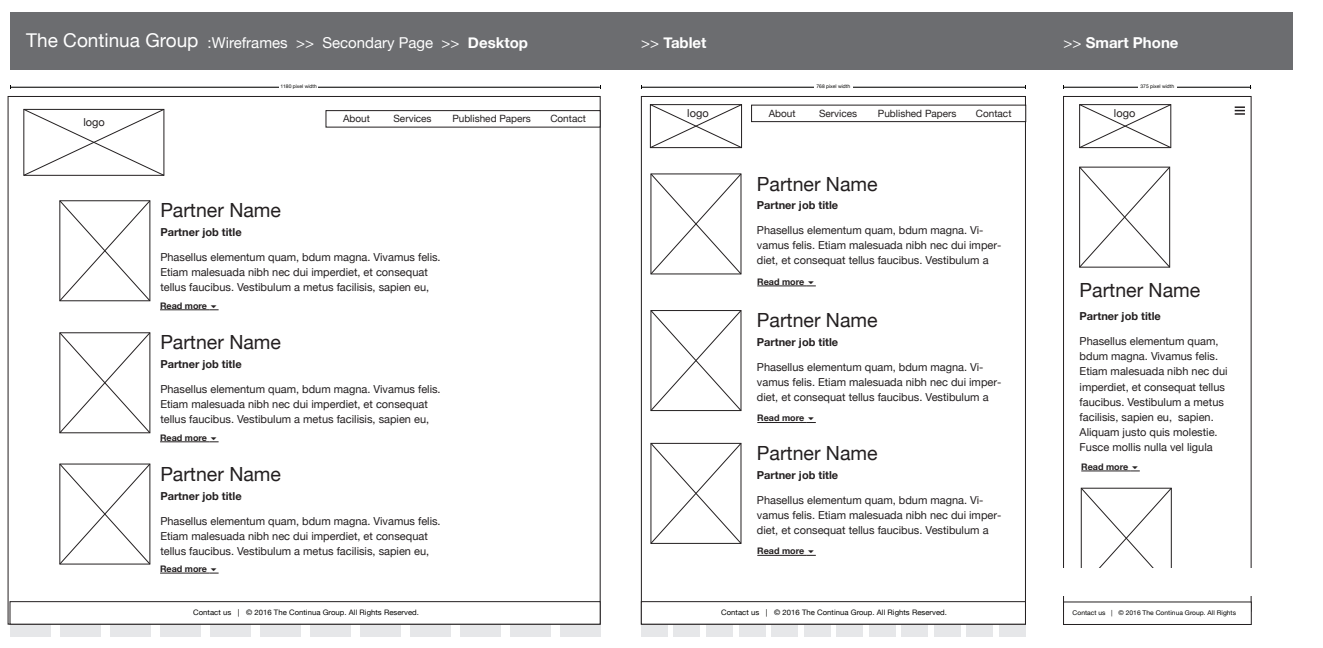
<style>
.page{position:relative;width:1323px;height:648px;background:#fff}
.page>*{position:absolute;margin:0;border:0;box-sizing:border-box;transform-origin:0 0}
.t1{font:19.5px "Helvetica Neue";color:#231f20}
.t2{font:19px "Helvetica Neue";color:#fff}
.t3{font:15px "Helvetica Neue";color:#fff}
.t4{font:700 15px "Helvetica Neue";color:#fff}
.t5{font:11px/15px "Helvetica Neue";color:#231f20}
.t6{font:700 11px "Helvetica Neue";color:#231f20}
.t7{font:10px "Helvetica Neue";color:#231f20}
.t8{font:700 9px "Helvetica Neue";color:#231f20}
.t9{font:7.5px "Helvetica Neue";letter-spacing:.005em;color:#050504}
.t10{font:6.5px "Helvetica Neue";letter-spacing:.005em;color:#050504}
.t11{font:5px "Helvetica Neue";color:#050504}
.s1{font-weight:700}
.s2{font-weight:400}
</style>
<div class="page">
<div style="left:10px;top:96px;width:40px;height:541px;background:#e6e7e9"></div>
<div style="left:60px;top:96px;width:40px;height:541px;background:#e6e7e9"></div>
<div style="left:110px;top:96px;width:40px;height:541px;background:#e6e7e9"></div>
<div style="left:160px;top:96px;width:40px;height:541px;background:#e6e7e9"></div>
<div style="left:210px;top:96px;width:40px;height:541px;background:#e6e7e9"></div>
<div style="left:260px;top:96px;width:40px;height:541px;background:#e6e7e9"></div>
<div style="left:310px;top:96px;width:40px;height:541px;background:#e6e7e9"></div>
<div style="left:360px;top:96px;width:40px;height:541px;background:#e6e7e9"></div>
<div style="left:410px;top:96px;width:40px;height:541px;background:#e6e7e9"></div>
<div style="left:460px;top:96px;width:40px;height:541px;background:#e6e7e9"></div>
<div style="left:510px;top:96px;width:40px;height:541px;background:#e6e7e9"></div>
<div style="left:560px;top:96px;width:40px;height:541px;background:#e6e7e9"></div>
<div style="left:641px;top:111px;width:26px;height:526px;background:#e6e7e9"></div>
<div style="left:674px;top:111px;width:26px;height:526px;background:#e6e7e9"></div>
<div style="left:706px;top:111px;width:26px;height:526px;background:#e6e7e9"></div>
<div style="left:739px;top:111px;width:26px;height:526px;background:#e6e7e9"></div>
<div style="left:771px;top:111px;width:26px;height:526px;background:#e6e7e9"></div>
<div style="left:804px;top:111px;width:26px;height:526px;background:#e6e7e9"></div>
<div style="left:836px;top:111px;width:26px;height:526px;background:#e6e7e9"></div>
<div style="left:869px;top:111px;width:26px;height:526px;background:#e6e7e9"></div>
<div style="left:901px;top:111px;width:26px;height:526px;background:#e6e7e9"></div>
<div style="left:934px;top:111px;width:26px;height:526px;background:#e6e7e9"></div>
<div style="left:966px;top:111px;width:26px;height:526px;background:#e6e7e9"></div>
<div style="left:999px;top:111px;width:26px;height:526px;background:#e6e7e9"></div>
<div style="left:1063px;top:96px;width:188px;height:515px;background:#fff;border:1px solid #231f20"></div>
<div style="left:8px;top:96px;width:592px;height:528px;background:#fff;border:1px solid #231f20"></div>
<div style="left:641px;top:96px;width:384px;height:528px;background:#fff;border:1px solid #231f20"></div>
<div style="left:10px;top:601px;width:590px;height:23px;background:#fff;border:1px solid #231f20"></div>
<div style="left:326px;top:110px;width:274px;height:17px;background:#fff;border:1px solid #231f20"></div>
<svg style="left:23px;top:109px;width:141px;height:67px"></svg>
<hr style="left:10px;top:87px;width:590px;height:1px;background:#050504">
<div style="left:279px;top:82px;width:39px;height:9px;background:#fff"></div>
<div style="left:10px;top:12px;width:1281px;height:57px;background:#6c6d70"></div>
<hr style="left:641px;top:87px;width:383px;height:1px;background:#050504">
<div style="left:814px;top:82px;width:38px;height:9px;background:#fff"></div>
<hr style="left:1063px;top:87px;width:187px;height:1px;background:#050504">
<div style="left:1138px;top:82px;width:38px;height:9px;background:#fff"></div>
<svg style="left:649px;top:104px;width:93px;height:44px"></svg>
<div style="left:641px;top:601px;width:384px;height:23px;background:#fff;border:1px solid #231f20"></div>
<div style="left:751px;top:105px;width:274px;height:17px;background:#fff;border:1px solid #231f20"></div>
<svg style="left:1079px;top:104px;width:92px;height:44px"></svg>
<svg style="left:1234px;top:106px;width:10px;height:9px"></svg>
<div style="left:1063px;top:602px;width:188px;height:23px;background:#fff;border:1px solid #231f20"></div>
<svg style="left:59px;top:200px;width:92px;height:101px"></svg>
<hr style="left:160px;top:310px;width:49px;height:1px;background:#231f20">
<svg style="left:59px;top:332px;width:92px;height:101px"></svg>
<hr style="left:160px;top:442px;width:49px;height:1px;background:#231f20">
<svg style="left:59px;top:463px;width:92px;height:102px"></svg>
<hr style="left:160px;top:573px;width:49px;height:1px;background:#231f20">
<svg style="left:650px;top:173px;width:91px;height:102px"></svg>
<hr style="left:757px;top:286px;width:49px;height:1px;background:#231f20">
<svg style="left:650px;top:310px;width:91px;height:101px"></svg>
<hr style="left:757px;top:422px;width:49px;height:1px;background:#231f20">
<svg style="left:650px;top:443px;width:91px;height:101px"></svg>
<hr style="left:757px;top:555px;width:49px;height:1px;background:#231f20">
<svg style="left:1079px;top:166px;width:91px;height:102px"></svg>
<hr style="left:1081px;top:471px;width:49px;height:1px;background:#231f20">
<svg style="left:1080px;top:487px;width:91px;height:81px"></svg>
<div style="left:1059px;top:568px;width:197px;height:27px;background:#fff"></div>
<svg style="left:209px;top:309px;width:9px;height:2px"></svg>
<svg style="left:209px;top:441px;width:9px;height:2px"></svg>
<svg style="left:209px;top:572px;width:9px;height:2px"></svg>
<svg style="left:806px;top:285px;width:9px;height:2px"></svg>
<svg style="left:806px;top:554px;width:9px;height:2px"></svg>
<svg style="left:1130px;top:470px;width:9px;height:2px"></svg>
<h2 class="t2" style="left:26px;top:26px;width:174px">The Continua Group</h2>
<h3 class="t3" style="left:208px;top:32px;width:322px">:Wireframes &gt;&gt; Secondary Page &gt;&gt; <span class="s1">Desktop</span></h3>
<p class="t5" style="left:83px;top:116px;width:23px">logo</p>
<p class="t11" style="left:280px;top:83px;width:38px">1180 pixel width</p>
<p class="t7" style="left:343px;top:112px;width:28px">About</p>
<p class="t7" style="left:393px;top:112px;width:40px">Services</p>
<p class="t7" style="left:452px;top:112px;width:80px">Published Papers</p>
<p class="t7" style="left:550px;top:112px;width:37px">Contact</p>
<h1 class="t1" style="left:160px;top:196px;width:122px">Partner Name</h1>
<p class="t6" style="left:160px;top:224px;width:83px">Partner job title</p>
<p class="t5" style="left:160px;top:250px;width:282px">Phasellus elementum quam, bdum magna. Vivamus felis.<br>Etiam malesuada nibh nec dui imperdiet, et consequat tellus faucibus. Vestibulum a metus facilisis, sapien eu,</p>
<p class="t8" style="left:160px;top:298px;width:48px">Read more</p>
<h1 class="t1" style="left:160px;top:328px;width:122px">Partner Name</h1>
<p class="t6" style="left:160px;top:356px;width:83px">Partner job title</p>
<p class="t5" style="left:160px;top:382px;width:282px">Phasellus elementum quam, bdum magna. Vivamus felis.<br>Etiam malesuada nibh nec dui imperdiet, et consequat tellus faucibus. Vestibulum a metus facilisis, sapien eu,</p>
<p class="t8" style="left:160px;top:430px;width:48px">Read more</p>
<h1 class="t1" style="left:160px;top:460px;width:122px">Partner Name</h1>
<p class="t6" style="left:160px;top:487px;width:83px">Partner job title</p>
<p class="t5" style="left:160px;top:514px;width:282px">Phasellus elementum quam, bdum magna. Vivamus felis.<br>Etiam malesuada nibh nec dui imperdiet, et consequat tellus faucibus. Vestibulum a metus facilisis, sapien eu,</p>
<p class="t8" style="left:160px;top:562px;width:48px">Read more</p>
<p class="t9" style="left:193px;top:607px;width:227px">Contact us | © 2016 The Continua Group. All Rights Reserved.</p>
<h3 class="t4" style="left:641px;top:31px;width:67px"><span class="s2">&gt;&gt;</span> Tablet</h3>
<h3 class="t4" style="left:1063px;top:31px;width:116px"><span class="s2">&gt;&gt;</span> Smart Phone</h3>
<p class="t5" style="left:687px;top:106px;width:23px">logo</p>
<p class="t11" style="left:816px;top:83px;width:35px">768 pixel width</p>
<p class="t11" style="left:1140px;top:83px;width:35px">375 pixel width</p>
<p class="t7" style="left:768px;top:106px;width:28px">About</p>
<p class="t7" style="left:819px;top:106px;width:40px">Services</p>
<p class="t7" style="left:877px;top:106px;width:80px">Published Papers</p>
<p class="t7" style="left:975px;top:106px;width:37px">Contact</p>
<p class="t5" style="left:1113px;top:106px;width:23px">logo</p>
<h1 class="t1" style="left:757px;top:170px;width:122px">Partner Name</h1>
<p class="t6" style="left:757px;top:197px;width:83px">Partner job title</p>
<p class="t5" style="left:757px;top:224px;width:246px">Phasellus elementum quam, bdum magna. Vi&shy;vamus felis. Etiam malesuada nibh nec dui imper&shy;diet, et consequat tellus faucibus. Vestibulum a</p>
<p class="t8" style="left:757px;top:274px;width:48px">Read more</p>
<h1 class="t1" style="left:757px;top:306px;width:122px">Partner Name</h1>
<p class="t6" style="left:757px;top:333px;width:83px">Partner job title</p>
<p class="t5" style="left:757px;top:360px;width:246px">Phasellus elementum quam, bdum magna. Vi&shy;vamus felis. Etiam malesuada nibh nec dui imper&shy;diet, et consequat tellus faucibus. Vestibulum a</p>
<p class="t8" style="left:757px;top:411px;width:48px">Read more</p>
<h1 class="t1" style="left:757px;top:439px;width:122px">Partner Name</h1>
<p class="t6" style="left:757px;top:466px;width:83px">Partner job title</p>
<p class="t5" style="left:757px;top:493px;width:246px">Phasellus elementum quam, bdum magna. Vi&shy;vamus felis. Etiam malesuada nibh nec dui imper&shy;diet, et consequat tellus faucibus. Vestibulum a</p>
<p class="t8" style="left:757px;top:544px;width:48px">Read more</p>
<p class="t9" style="left:721px;top:607px;width:227px">Contact us | © 2016 The Continua Group. All Rights Reserved.</p>
<h1 class="t1" style="left:1079px;top:276px;width:122px">Partner Name</h1>
<p class="t6" style="left:1079px;top:308px;width:83px">Partner job title</p>
<p class="t5" style="left:1079px;top:335px;width:149px">Phasellus elementum quam, bdum magna. Vivamus felis.<br>Etiam malesuada nibh nec dui imperdiet, et consequat tellus faucibus. Vestibulum a metus facilisis, sapien eu, sapien.<br>Aliquam justo quis molestie.<br>Fusce mollis nulla vel ligula</p>
<p class="t8" style="left:1081px;top:459px;width:48px">Read more</p>
<p class="t10" style="left:1072px;top:608px;width:165px">Contact us | © 2016 The Continua Group. All Rights</p>
</div>
